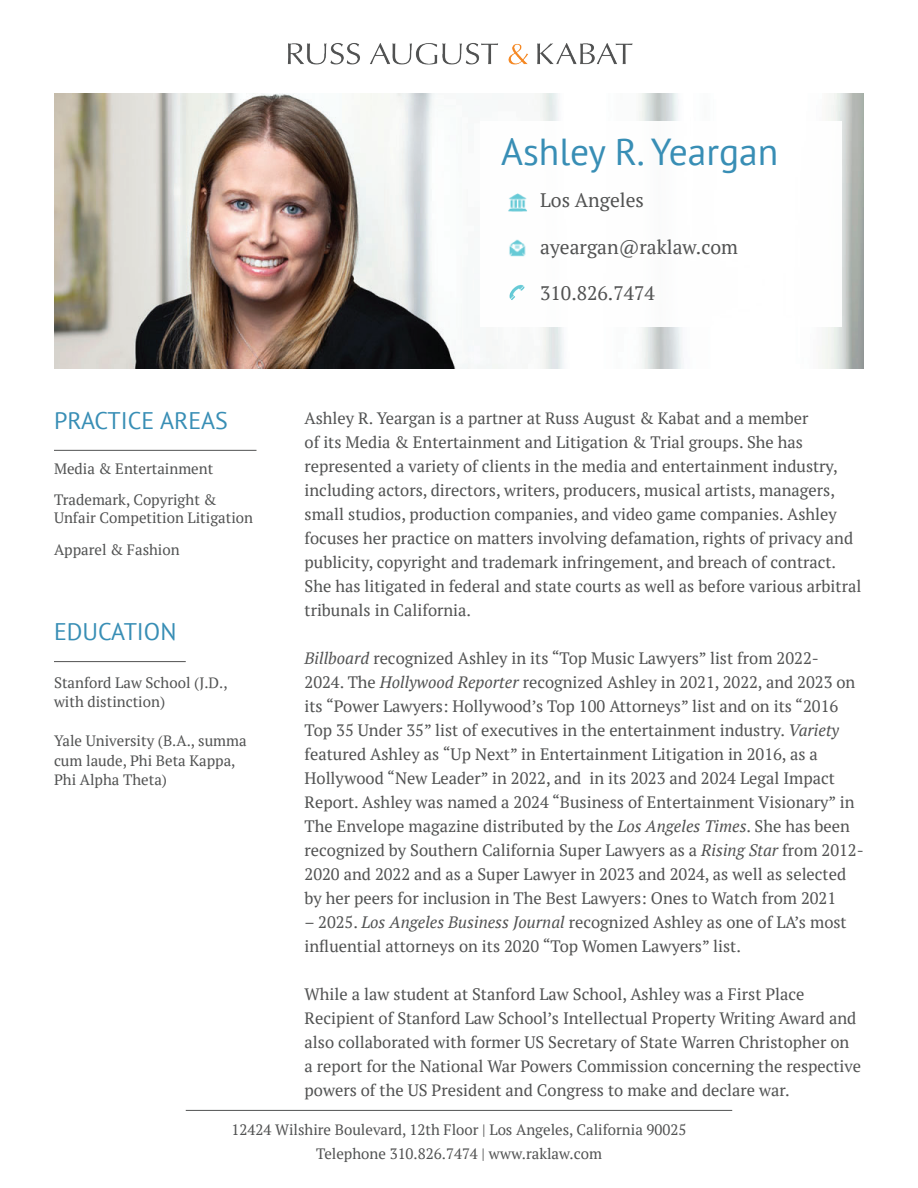
<style>
.page{position:relative;width:918px;height:1188px;background:#fff}
.page>*{position:absolute;margin:0;border:0;box-sizing:border-box;transform-origin:0 0}
.t1{font:37.5px "PT Sans";color:#388eb5}
.t2{font:24px "PT Sans";color:#388eb5}
.t3{font:19.5px "PT Serif";color:#515252}
.t4{font:16.5px/24px "PT Serif";color:#515252}
.t5{font:15px/19.5px "PT Serif";color:#515252}
.s1{font-style:italic}
</style>
<div class="page">
<hr style="left:186px;top:1110px;width:546px;height:1px;background:#515252">
<img style="left:54px;top:93px;width:810px;height:275px">
<div style="left:481px;top:121px;width:361px;height:205px;background:#fff"></div>
<img style="left:509px;top:284px;width:16px;height:16px">
<img style="left:509px;top:239px;width:17px;height:18px">
<img style="left:508px;top:193px;width:19px;height:19px">
<hr style="left:54px;top:450px;width:202px;height:1px;background:#515252">
<hr style="left:54px;top:661px;width:132px;height:1px;background:#515252">
<img style="left:287px;top:43px;width:346px;height:22px">
<h2 class="t2" style="left:54px;top:405px;width:176px">PRACTICE AREAS</h2>
<p class="t5" style="left:54px;top:452px;width:164px;line-height:31.5px">Media &amp; Entertainment<br>Trademark, Copyright &amp;</p>
<p class="t5" style="left:54px;top:502px;width:201px;line-height:31.5px">Unfair Competition Litigation<br>Apparel &amp; Fashion</p>
<h2 class="t2" style="left:54px;top:616px;width:124px">EDUCATION</h2>
<p class="t5" style="left:54px;top:673px;width:175px">Stanford Law School (J.D., with distinction)</p>
<p class="t5" style="left:54px;top:731px;width:194px">Yale University (B.A., summa cum laude, Phi Beta Kappa,<br>Phi Alpha Theta)</p>
<h1 class="t1" style="left:501px;top:128px;width:279px">Ashley R. Yeargan</h1>
<p class="t3" style="left:540px;top:187px;width:105px">Los Angeles</p>
<p class="t3" style="left:540px;top:234px;width:199px">ayeargan@raklaw.com</p>
<p class="t3" style="left:540px;top:281px;width:116px">310.826.7474</p>
<p class="t4" style="left:305px;top:406px;width:558px">Ashley R. Yeargan is a partner at Russ August &amp; Kabat and a member<br>of its Media &amp; Entertainment and Litigation &amp; Trial groups. She has represented a variety of clients in the media and entertainment industry, including actors, directors, writers, producers, musical artists, managers, small studios, production companies, and video game companies. Ashley focuses her practice on matters involving defamation, rights of privacy and publicity, copyright and trademark infringement, and breach of contract.<br>She has litigated in federal and state courts as well as before various arbitral tribunals in California.</p>
<p class="t4" style="left:305px;top:646px;width:561px"><span class="s1">Billboard</span> recognized Ashley in its “Top Music Lawyers” list from 2022-<br>2024. The <span class="s1">Hollywood Reporter</span> recognized Ashley in 2021, 2022, and 2023 on its “Power Lawyers: Hollywood’s Top 100 Attorneys” list and on its “2016<br>Top 35 Under 35” list of executives in the entertainment industry. <span class="s1">Variety </span>featured Ashley as “Up Next” in Entertainment Litigation in 2016, as a Hollywood “New Leader” in 2022, and in its 2023 and 2024 Legal Impact Report. Ashley was named a 2024 “Business of Entertainment Visionary” in The Envelope magazine distributed by the <span class="s1">Los Angeles Times</span>. She has been recognized by Southern California Super Lawyers as a <span class="s1">Rising Star</span> from 2012- 2020 and 2022 and as a Super Lawyer in 2023 and 2024, as well as selected by her peers for inclusion in The Best Lawyers: Ones to Watch from 2021</p>
<p class="t4" style="left:305px;top:910px;width:544px">– 2025. <span class="s1">Los Angeles Business Journal</span> recognized Ashley as one of LA’s most influential attorneys on its 2020 “Top Women Lawyers” list.</p>
<p class="t4" style="left:305px;top:982px;width:558px">While a law student at Stanford Law School, Ashley was a First Place Recipient of Stanford Law School’s Intellectual Property Writing Award and also collaborated with former US Secretary of State Warren Christopher on a report for the National War Powers Commission concerning the respective powers of the US President and Congress to make and declare war.</p>
<p class="t5" style="left:231px;top:1117px;width:457px;line-height:24px;text-align:center">12424 Wilshire Boulevard, 12th Floor | Los Angeles, California 90025<br>Telephone 310.826.7474 | www.raklaw.com</p>
</div>
